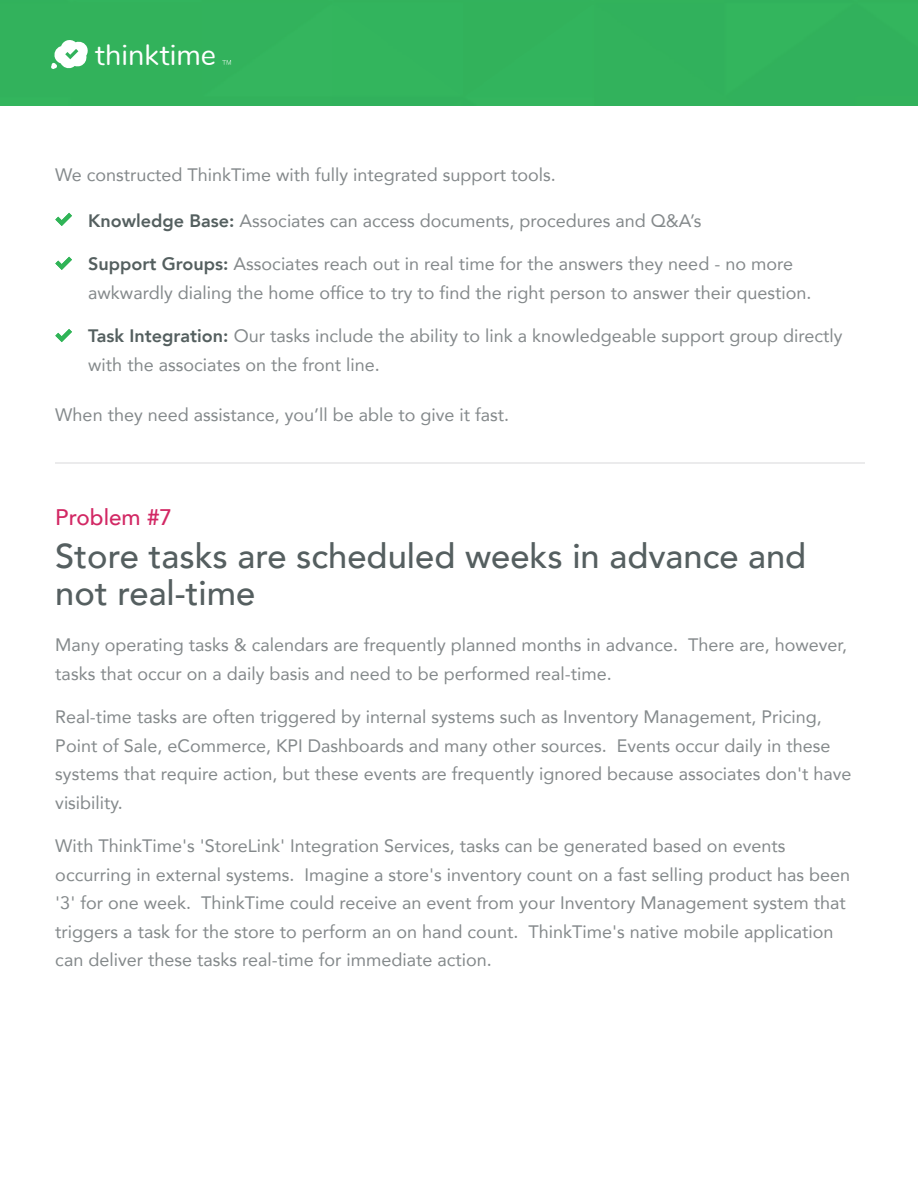
<style>
.page{position:relative;width:918px;height:1188px;background:#fff}
.page>*{position:absolute;margin:0;border:0;box-sizing:border-box;transform-origin:0 0}
.t1{font:500 34.5px/37.5px "Avenir";color:#555f60}
.t2{font:28.8px "Nunito";color:#fff}
.t3{font:500 22.5px "Avenir";color:#d22864}
.t4{font:18px/28.5px "Avenir";color:#84898b}
.s1{font-weight:800;color:#545f5f}
</style>
<div class="page">
<svg style="left:55px;top:213px;width:17px;height:13px"></svg>
<svg style="left:55px;top:257px;width:17px;height:13px"></svg>
<svg style="left:55px;top:329px;width:17px;height:13px"></svg>
<div style="left:0;top:0;width:918px;height:106px;background:#32b25c"></div>
<svg style="left:51px;top:39px;width:37px;height:30px"></svg>
<svg style="left:222px;top:60px;width:9px;height:5px"></svg>
<hr style="left:55px;top:462px;width:810px;height:1px;background:#ebebec">
<h2 class="t2" style="left:95px;top:34px;width:122px">thinktime</h2>
<p class="t4" style="left:55px;top:160px;width:502px">We constructed ThinkTime with fully integrated support tools.</p>
<p class="t4" style="left:88px;top:206px;width:615px"><span class="s1">Knowledge Base:</span> Associates can access documents, procedures and Q&amp;A’s</p>
<p class="t4" style="left:88px;top:249px;width:725px"><span class="s1">Support Groups:</span> Associates reach out in real time for the answers they need - no more awkwardly dialing the home office to try to find the right person to answer their question.</p>
<p class="t4" style="left:88px;top:321px;width:756px"><span class="s1">Task Integration:</span> Our tasks include the ability to link a knowledgeable support group directly with the associates on the front line.</p>
<p class="t4" style="left:55px;top:400px;width:455px">When they need assistance, you’ll be able to give it fast.</p>
<p class="t3" style="left:55px;top:498px;width:118px">Problem #7</p>
<h1 class="t1" style="left:55px;top:535px;width:752px">Store tasks are scheduled weeks in advance and not real-time</h1>
<p class="t4" style="left:55px;top:630px;width:793px">Many operating tasks &amp; calendars are frequently planned months in advance. There are, however, tasks that occur on a daily basis and need to be performed real-time.</p>
<p class="t4" style="left:55px;top:702px;width:798px">Real-time tasks are often triggered by internal systems such as Inventory Management, Pricing, Point of Sale, eCommerce, KPI Dashboards and many other sources. Events occur daily in these systems that require action, but these events are frequently ignored because associates don't have visibility.</p>
<p class="t4" style="left:55px;top:831px;width:796px">With ThinkTime's 'StoreLink' Integration Services, tasks can be generated based on events occurring in external systems. Imagine a store's inventory count on a fast selling product has been '3' for one week. ThinkTime could receive an event from your Inventory Management system that triggers a task for the store to perform an on hand count. ThinkTime's native mobile application can deliver these tasks real-time for immediate action.</p>
</div>
